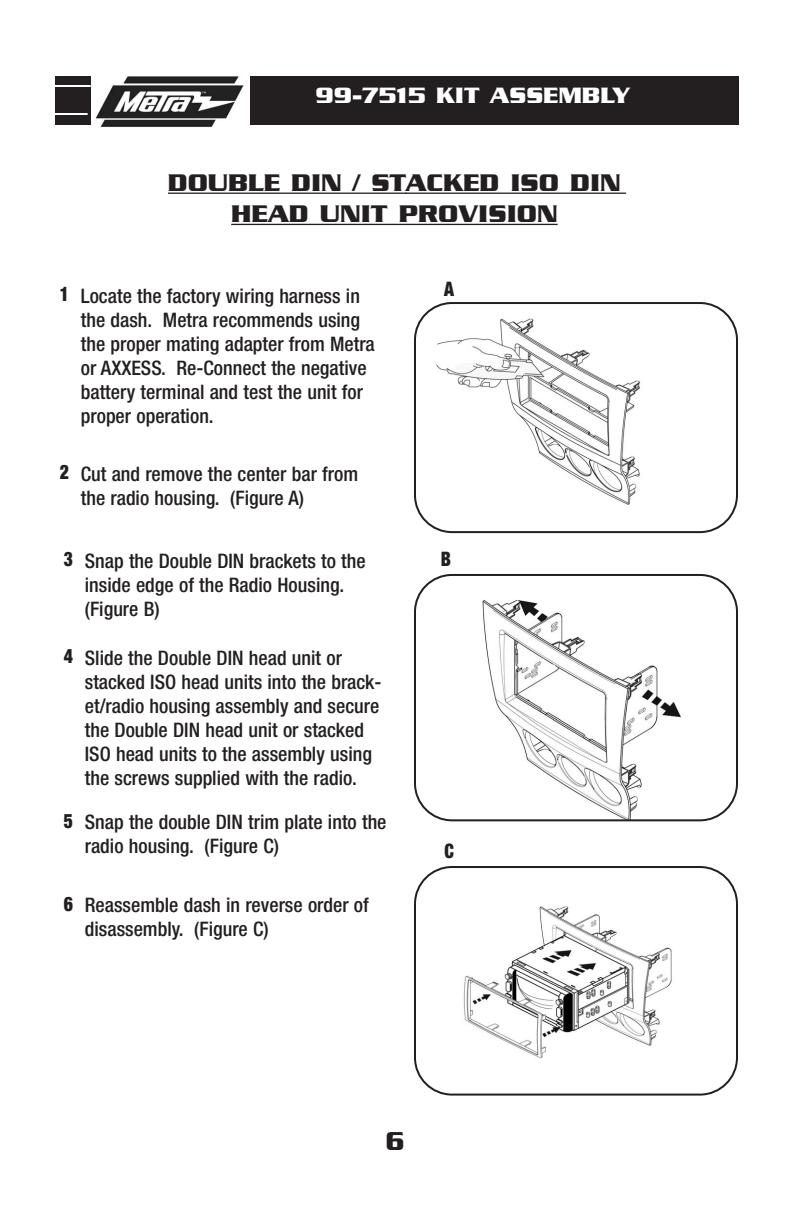
<style>
.page{position:relative;width:792px;height:1224px;background:#fff}
.page>*{position:absolute;margin:0;border:0;box-sizing:border-box;transform-origin:0 0}
.t1{font:700 28px "Serpentine";color:#231f20;scale:.87 1}
.t2{font:700 26px/31.2px "Serpentine";color:#231f20;text-align:center}
.t3{font:700 24px "Serpentine";color:#fff}
.t4{font:500 condensed 20px/24px "Helvetica Neue";color:#231f20}
.t5{font:900 condensed 20px "Helvetica Neue";color:#231f20;scale:.89 1}
.s1{font-weight:900}
</style>
<div class="page">
<div style="left:55px;top:77px;width:684px;height:48px;background:#231f20"></div>
<div style="left:91px;top:54px;width:159px;height:89px;background:#fff"></div>
<img style="left:96px;top:76px;width:148px;height:52px">
<hr style="left:0;top:113px;width:88px;height:2px;background:#fff">
<hr style="left:0;top:85px;width:91px;height:2px;background:#fff">
<hr style="left:168px;top:193px;width:238px;height:1px;background:#231f20">
<hr style="left:405px;top:193px;width:221px;height:1px;background:#231f20">
<hr style="left:231px;top:224px;width:327px;height:1px;background:#231f20">
<svg style="left:414px;top:302px;width:324px;height:231px"></svg>
<svg style="left:414px;top:574px;width:324px;height:247px"></svg>
<svg style="left:414px;top:866px;width:324px;height:230px"></svg>
<p class="t3" style="left:316px;top:88px;width:316px">99-7515 KIT ASSEMBLY</p>
<h2 class="t2" style="left:168px;top:169px;width:454px">DOUBLE DIN / STACKED ISO DIN<br>HEAD UNIT PROVISION</h2>
<p class="t4" style="left:81px;top:285px;width:296px;text-indent:-21px"><span class="s1">1</span> Locate the factory wiring harness in the dash. Metra recommends using the proper mating adapter from Metra or AXXESS. Re-Connect the negative battery terminal and test the unit for proper operation.</p>
<p class="t4" style="left:81px;top:463px;width:279px;text-indent:-21px"><span class="s1">2</span> Cut and remove the center bar from the radio housing. (Figure A)</p>
<p class="t4" style="left:85px;top:551px;width:282px;text-indent:-21px"><span class="s1">3</span> Snap the Double DIN brackets to the inside edge of the Radio Housing. (Figure B)</p>
<p class="t4" style="left:85px;top:648px;width:298px;text-indent:-21px"><span class="s1">4</span> Slide the Double DIN head unit or stacked ISO head units into the brack&shy;et/radio housing assembly and secure the Double DIN head unit or stacked ISO head units to the assembly using the screws supplied with the radio.</p>
<p class="t4" style="left:85px;top:812px;width:303px;text-indent:-21px"><span class="s1">5</span> Snap the double DIN trim plate into the radio housing. (Figure C)</p>
<p class="t4" style="left:85px;top:895px;width:285px;text-indent:-21px"><span class="s1">6</span> Reassemble dash in reverse order of disassembly. (Figure C)</p>
<p class="t5" style="left:444px;top:282px;width:13px">A</p>
<p class="t5" style="left:441px;top:552px;width:13px">B</p>
<p class="t5" style="left:444px;top:844px;width:12px">C</p>
<h1 class="t1" style="left:386px;top:1132px;width:23px">6</h1>
</div>
